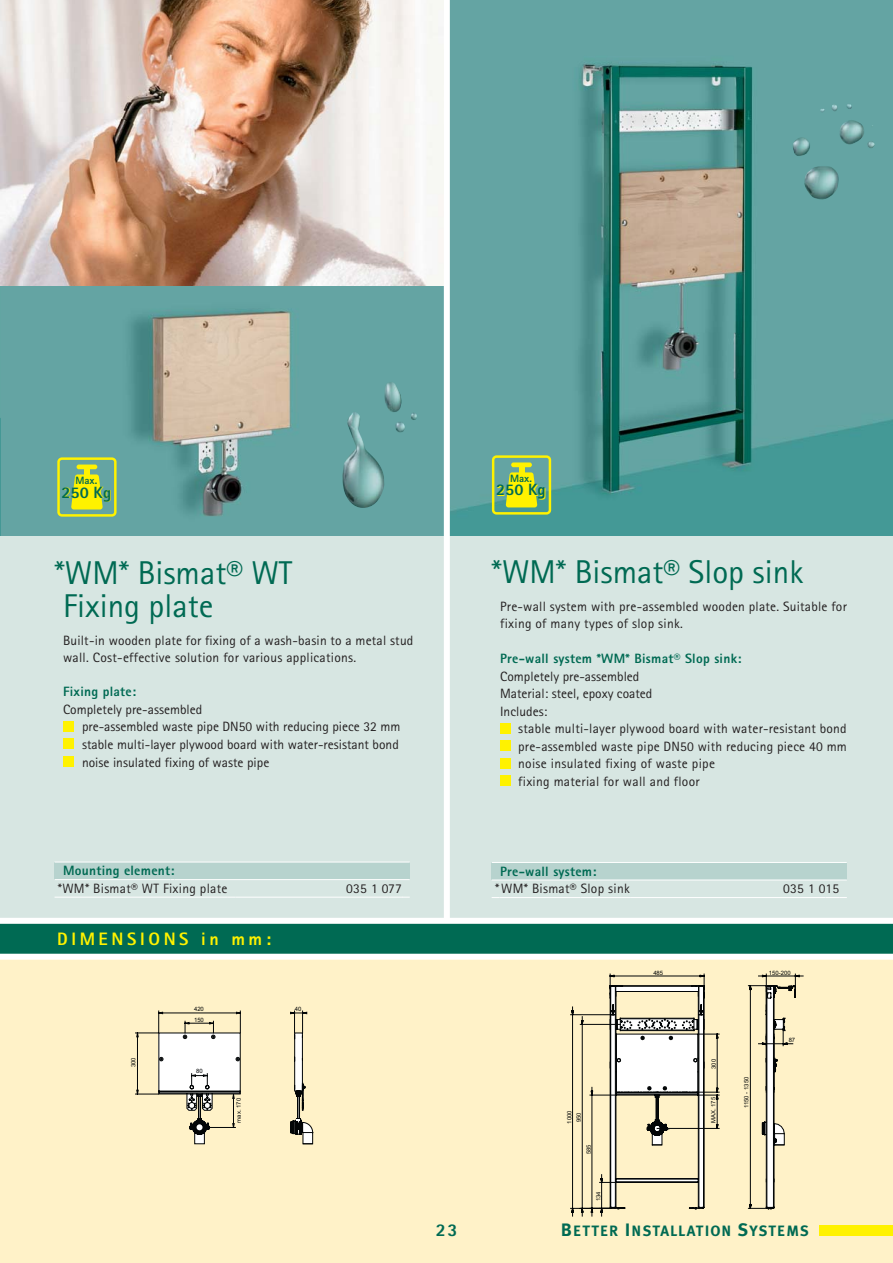
<style>
.page{position:relative;width:893px;height:1263px;background:#fff}
.page>*{position:absolute;margin:0;border:0;box-sizing:border-box;transform-origin:0 0}
.t1{font:33px/33px "AT Rotis Sans Serif";color:#006a53}
.t2{font:800 18px "AT Rotis Sans Serif";letter-spacing:.2em;color:#fff200}
.t3{font:800 18px "AT Rotis Sans Serif";color:#006a53}
.t4{font:800 16.35px "AT Rotis Sans Serif";color:#006a53}
.t5{font:700 15px "Meta Plus";letter-spacing:.07em;color:#006a53}
.t6{font:13.5px/17.5px "AT Rotis Sans Serif";letter-spacing:.015em;color:#231f20}
.t7{font:800 13.5px "AT Rotis Sans Serif";letter-spacing:.02em;color:#006a53}
.t8{font:800 10.65px "AT Rotis Sans Serif";color:#006a53}
.t9{font:6px "Arial MS";color:#020506}
.s1{font-size:18px}
</style>
<div class="page">
<div style="left:0;top:0;width:892px;height:1263px;background:#d7e6e2"></div>
<div style="left:0;top:944px;width:892px;height:319px;background:#fff2c8"></div>
<img style="left:1px;top:285px;width:443px;height:250px">
<img style="left:0;top:0;width:1px;height:535px">
<div style="left:55px;top:862px;width:355px;height:18px;background:#b7d3ce"></div>
<img style="left:450px;top:0;width:442px;height:535px">
<div style="left:491px;top:862px;width:355px;height:18px;background:#b7d3ce"></div>
<div style="left:63px;top:721px;width:10px;height:10px;background:#fff200"></div>
<div style="left:63px;top:739px;width:10px;height:10px;background:#fff200"></div>
<div style="left:63px;top:756px;width:10px;height:11px;background:#fff200"></div>
<hr style="left:55px;top:862px;width:355px;height:1px;background:#fff">
<hr style="left:55px;top:879px;width:115px;height:1px;background:#fff">
<hr style="left:175px;top:879px;width:235px;height:1px;background:#fff">
<hr style="left:55px;top:897px;width:108px;height:1px;background:#fff">
<hr style="left:163px;top:897px;width:65px;height:1px;background:#fff">
<hr style="left:235px;top:897px;width:153px;height:1px;background:#fff">
<svg style="left:388px;top:897px;width:22px;height:1px"></svg>
<div style="left:500px;top:723px;width:10px;height:10px;background:#fff200"></div>
<div style="left:500px;top:741px;width:10px;height:10px;background:#fff200"></div>
<div style="left:500px;top:758px;width:10px;height:10px;background:#fff200"></div>
<div style="left:500px;top:776px;width:10px;height:10px;background:#fff200"></div>
<hr style="left:491px;top:862px;width:355px;height:1px;background:#fff">
<hr style="left:491px;top:880px;width:105px;height:1px;background:#fff">
<hr style="left:596px;top:880px;width:250px;height:1px;background:#fff">
<hr style="left:499px;top:897px;width:81px;height:1px;background:#fff">
<hr style="left:580px;top:897px;width:50px;height:1px;background:#fff">
<hr style="left:630px;top:897px;width:195px;height:1px;background:#fff">
<svg style="left:825px;top:897px;width:21px;height:1px"></svg>
<div style="left:819px;top:1225px;width:73px;height:11px;background:#fff200"></div>
<img style="left:0;top:0;width:444px;height:285px">
<svg style="left:570px;top:974px;width:233px;height:243px"></svg>
<svg style="left:135px;top:1011px;width:178px;height:134px"></svg>
<hr style="left:77px;top:465px;width:20px;height:4px;background:#fff200;border-radius:2px">
<div style="left:84px;top:469px;width:6px;height:7px;background:#fff200"></div>
<svg style="left:71px;top:474px;width:32px;height:36px"></svg>
<div style="left:57px;top:457px;width:60px;height:60px;border:2px solid #fff200;border-radius:3px"></div>
<div style="left:511px;top:462px;width:21px;height:5px;background:#fff200;border-radius:2px"></div>
<svg style="left:506px;top:467px;width:31px;height:40px"></svg>
<div style="left:492px;top:455px;width:59px;height:60px;border:2px solid #fff200;border-radius:3px"></div>
<div style="left:0;top:921px;width:892px;height:36px;background:#006a53"></div>
<div style="left:0;top:918px;width:892px;height:6px;background:#fff"></div>
<div style="left:0;top:954px;width:892px;height:6px;background:#fff"></div>
<div style="left:444px;top:0;width:6px;height:922px;background:#fff"></div>
<p class="t8" style="left:75px;top:476px;width:23px">Max.</p>
<p class="t4" style="left:62px;top:486px;width:51px">250 Kg</p>
<h1 class="t1" style="left:55px;top:560px;width:239px">*WM* Bismat® WT<br>Fixing plate</h1>
<p class="t6" style="left:63px;top:633px;width:352px">Built-in wooden plate for fixing of a wash-basin to a metal stud wall. Cost-effective solution for various applications.</p>
<p class="t7" style="left:63px;top:687px;width:74px">Fixing plate:</p>
<p class="t6" style="left:82px;top:702px;width:320px;text-indent:-19px">Completely pre-assembled<br>pre-assembled waste pipe DN50 with reducing piece 32 mm stable multi-layer plywood board with water-resistant bond noise insulated fixing of waste pipe</p>
<p class="t7" style="left:63px;top:866px;width:113px">Mounting element:</p>
<p class="t6" style="left:58px;top:881px;width:171px">*WM* Bismat® WT Fixing plate</p>
<p class="t6" style="left:346px;top:881px;width:57px">035 1 077</p>
<h2 class="t2" style="left:57px;top:932px;width:215px">DIMENSIONS in mm:</h2>
<p class="t9" style="left:131px;top:1067px;width:11px;rotate:-90deg">300</p>
<p class="t9" style="left:194px;top:1007px;width:11px">420</p>
<p class="t9" style="left:194px;top:1017px;width:11px">150</p>
<p class="t9" style="left:196px;top:1069px;width:8px">80</p>
<p class="t9" style="left:236px;top:1123px;width:26px;rotate:-90deg">max. 170</p>
<p class="t9" style="left:295px;top:1007px;width:8px">40</p>
<h2 class="t3" style="left:436px;top:1223px;width:23px">23</h2>
<p class="t8" style="left:510px;top:474px;width:23px">Max.</p>
<p class="t4" style="left:496px;top:484px;width:51px">250 Kg</p>
<h1 class="t1" style="left:491px;top:559px;width:313px">*WM* Bismat® Slop sink</h1>
<p class="t6" style="left:500px;top:598px;width:348px">Pre-wall system with pre-assembled wooden plate. Suitable for fixing of many types of slop sink.</p>
<p class="t7" style="left:500px;top:654px;width:243px">Pre-wall system *WM* Bismat® Slop sink:</p>
<p class="t6" style="left:500px;top:669px;width:154px">Completely pre-assembled<br>Material: steel, epoxy coated<br>Includes:</p>
<p class="t6" style="left:518px;top:721px;width:330px">stable multi-layer plywood board with water-resistant bond pre-assembled waste pipe DN50 with reducing piece 40 mm noise insulated fixing of waste pipe<br>fixing material for wall and floor</p>
<p class="t7" style="left:500px;top:866px;width:98px">Pre-wall system:</p>
<p class="t6" style="left:495px;top:881px;width:136px">* WM* Bismat® Slop sink</p>
<p class="t6" style="left:783px;top:881px;width:57px">035 1 015</p>
<p class="t9" style="left:653px;top:970px;width:11px">485</p>
<p class="t9" style="left:768px;top:971px;width:23px">150-200</p>
<p class="t9" style="left:567px;top:1124px;width:15px;rotate:-90deg">1000</p>
<p class="t9" style="left:576px;top:1122px;width:11px;rotate:-90deg">950</p>
<p class="t9" style="left:586px;top:1154px;width:11px;rotate:-90deg">585</p>
<p class="t9" style="left:596px;top:1201px;width:11px;rotate:-90deg">134</p>
<p class="t9" style="left:711px;top:1069px;width:11px;rotate:-90deg">300</p>
<p class="t9" style="left:711px;top:1123px;width:28px;rotate:-90deg">MAX. 175</p>
<p class="t9" style="left:744px;top:1108px;width:33px;rotate:-90deg">1150 - 1350</p>
<p class="t9" style="left:788px;top:1038px;width:8px">87</p>
<p class="t5" style="left:561px;top:1226px;width:249px"><span class="s1">B</span>ETTER <span class="s1">I</span>NSTALLATION <span class="s1">S</span>YSTEMS</p>
</div>
